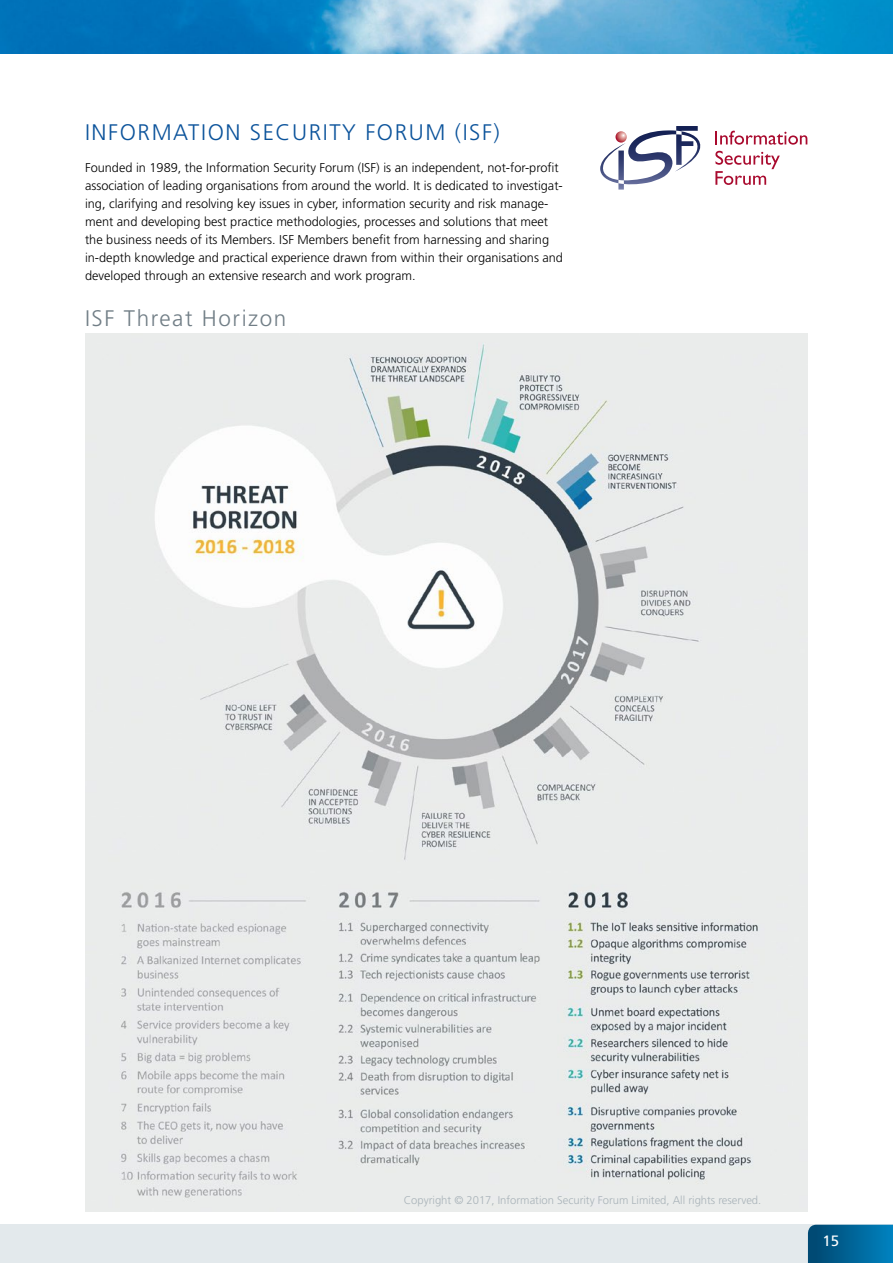
<style>
.page{position:relative;width:893px;height:1263px;background:#fff}
.page>*{position:absolute;margin:0;border:0;box-sizing:border-box;transform-origin:0 0}
.t1{font:300 22.5px "Frutiger";letter-spacing:.07em;color:#0b539b}
.t2{font:300 22.5px "Frutiger";letter-spacing:.07em;color:#717e86}
.t3{font:15px "Frutiger";color:#fff}
.t4{font:300 12.75px/18px "Frutiger";color:#000}
.t5{font:300 11.25px "Frutiger";color:#a9b3b9}
</style>
<div class="page">
<div style="left:0;top:1225px;width:893px;height:38px;background:#e3e9ec"></div>
<svg style="left:808px;top:1225px;width:85px;height:38px;background:#006497"></svg>
<img style="left:0;top:0;width:893px;height:53px">
<img style="left:85px;top:333px;width:723px;height:879px">
<svg style="left:715px;top:131px;width:92px;height:14px"></svg>
<svg style="left:715px;top:151px;width:65px;height:34px"></svg>
<svg style="left:600px;top:126px;width:101px;height:64px"></svg>
<h1 class="t1" style="left:85px;top:119px;width:416px">INFORMATION SECURITY FORUM (ISF)</h1>
<p class="t4" style="left:85px;top:159px;width:479px">Founded in 1989, the Information Security Forum (ISF) is an independent, not-for-profit association of leading organisations from around the world. It is dedicated to investigat&shy;ing, clarifying and resolving key issues in cyber, information security and risk manage&shy;ment and developing best practice methodologies, processes and solutions that meet the business needs of its Members. ISF Members benefit from harnessing and sharing in-depth knowledge and practical experience drawn from within their organisations and developed through an extensive research and work program.</p>
<h1 class="t2" style="left:85px;top:305px;width:203px">ISF Threat Horizon</h1>
<p class="t5" style="left:404px;top:1194px;width:359px">Copyright © 2017, Information Security Forum Limited, All rights reserved.</p>
<p class="t3" style="left:822px;top:1232px;width:18px">15</p>
</div>
